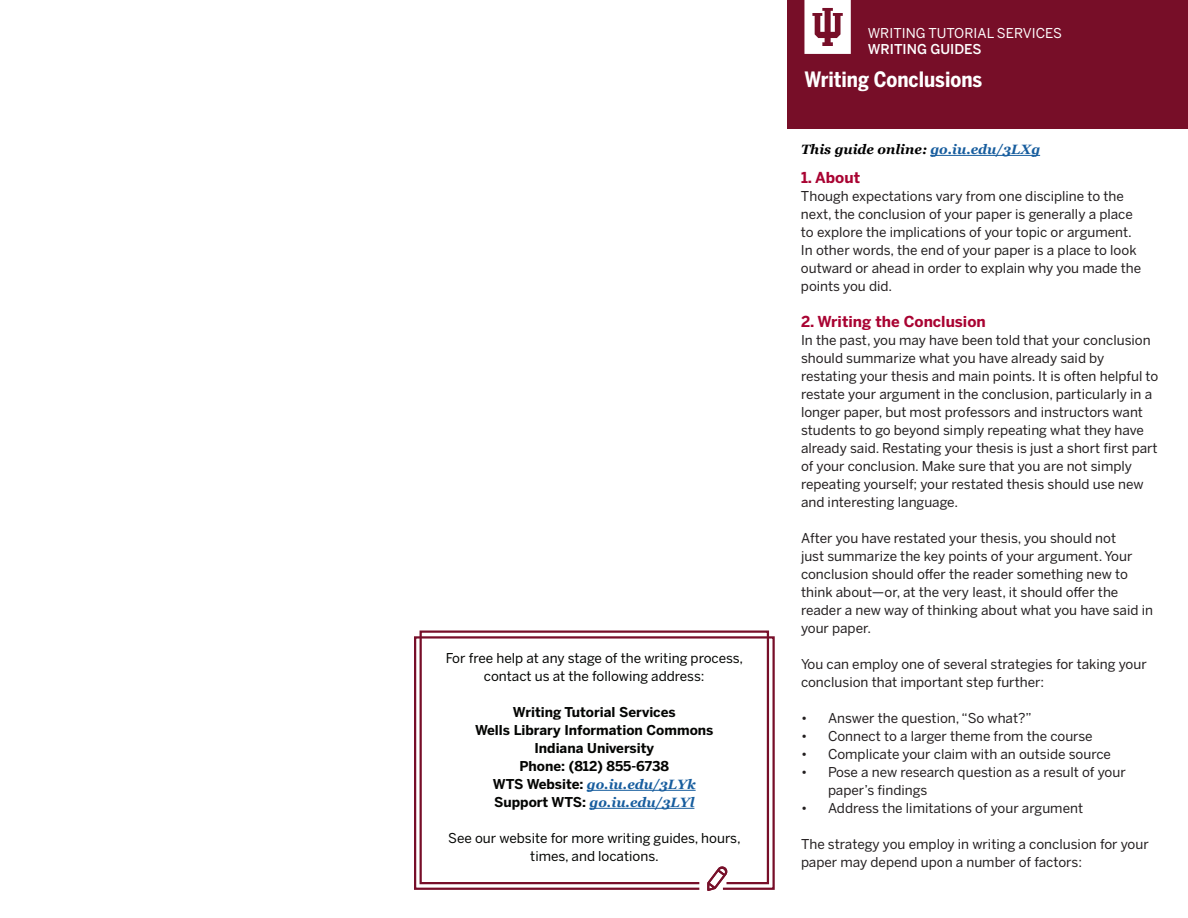
<style>
.page{position:relative;width:1188px;height:918px;background:#fff}
.page>*{position:absolute;margin:0;border:0;box-sizing:border-box;transform-origin:0 0}
.t1{font:700 21px "Benton Sans Cond";color:#fff}
.Sub-subheading{font:700 15px "Benton Sans";color:#a90332}
.Text_Paragraph{font:13.5px/18px "Benton Sans";color:#231f20}
.Text_Paragraph-2{font:13.5px/18px "Benton Sans";color:#040503;text-align:center}
.Text_Paragraph-3{font:700 13.5px "Benton Sans";color:#040503}
.P{font:italic 700 13.5px/18px "Georgia";color:#175d9e}
.t2{font:13.5px/16.2px "Benton Sans";color:#fff}
.P-2{font:italic 700 13.5px "Georgia";color:#000}
.s1{font-family:"Benton Sans";font-style:normal;color:#040503}
.s2{font-weight:500}
.s3{color:#175d9e}
</style>
<div class="page">
<div style="left:788px;top:0;width:400px;height:128px;background:#770e28"></div>
<svg style="left:804px;top:0;width:47px;height:54px"></svg>
<hr style="left:930px;top:155px;width:110px;height:1px;background:#175d9e">
<svg style="left:414px;top:636px;width:361px;height:255px"></svg>
<svg style="left:418px;top:630px;width:352px;height:255px"></svg>
<hr style="left:587px;top:790px;width:109px;height:1px;background:#175d9e">
<hr style="left:590px;top:808px;width:104px;height:1px;background:#175d9e">
<p class="Text_Paragraph-2" style="left:446px;top:649px;width:299px">For free help at any stage of the writing process, contact us at the following address:</p>
<p class="Text_Paragraph-3" style="left:513px;top:704px;width:164px">Writing Tutorial Services</p>
<p class="Text_Paragraph-3" style="left:475px;top:722px;width:240px">Wells Library Information Commons</p>
<p class="Text_Paragraph-3" style="left:534px;top:740px;width:121px">Indiana University</p>
<p class="Text_Paragraph-3" style="left:519px;top:758px;width:151px">Phone: (812) 855-6738</p>
<p class="P" style="left:493px;top:775px;width:204px"><span class="s1">WTS Website:</span> go.iu.edu/3LYk<br><span class="s1">Support WTS:</span> go.iu.edu/3LYl</p>
<p class="Text_Paragraph-2" style="left:448px;top:829px;width:294px">See our website for more writing guides, hours, times, and locations.</p>
<h1 class="t2" style="left:868px;top:25px;width:196px">WRITING TUTORIAL SERVICES<br><span class="s2">WRITING GUIDES</span></h1>
<h2 class="t1" style="left:804px;top:66px;width:179px">Writing Conclusions</h2>
<p class="P-2" style="left:801px;top:139px;width:241px">This guide online: <span class="s3">go.iu.edu/3LXg</span></p>
<h3 class="Sub-subheading" style="left:801px;top:168px;width:61px">1. About</h3>
<p class="Text_Paragraph" style="left:801px;top:187px;width:342px">Though expectations vary from one discipline to the next, the conclusion of your paper is generally a place to explore the implications of your topic or argument.<br>In other words, the end of your paper is a place to look outward or ahead in order to explain why you made the points you did.</p>
<h3 class="Sub-subheading" style="left:801px;top:312px;width:186px">2. Writing the Conclusion</h3>
<p class="Text_Paragraph" style="left:801px;top:331px;width:359px">In the past, you may have been told that your conclusion should summarize what you have already said by restating your thesis and main points. It is often helpful to restate your argument in the conclusion, particularly in a longer paper, but most professors and instructors want students to go beyond simply repeating what they have already said. Restating your thesis is just a short first part of your conclusion. Make sure that you are not simply repeating yourself; your restated thesis should use new and interesting language.</p>
<p class="Text_Paragraph" style="left:801px;top:529px;width:354px">After you have restated your thesis, you should not<br>just summarize the key points of your argument. Your conclusion should offer the reader something new to think about—or, at the very least, it should offer the reader a new way of thinking about what you have said in your paper.</p>
<p class="Text_Paragraph" style="left:801px;top:655px;width:347px">You can employ one of several strategies for taking your conclusion that important step further:</p>
<p class="Text_Paragraph" style="left:801px;top:709px;width:232px">• Answer the question, “So what?”</p>
<p class="Text_Paragraph" style="left:801px;top:727px;width:293px">• Connect to a larger theme from the course</p>
<p class="Text_Paragraph" style="left:801px;top:745px;width:312px">• Complicate your claim with an outside source</p>
<p class="Text_Paragraph" style="left:828px;top:763px;width:299px;text-indent:-27px">• Pose a new research question as a result of your paper’s findings</p>
<p class="Text_Paragraph" style="left:801px;top:799px;width:284px">• Address the limitations of your argument</p>
<p class="Text_Paragraph" style="left:801px;top:835px;width:349px">The strategy you employ in writing a conclusion for your paper may depend upon a number of factors:</p>
</div>
